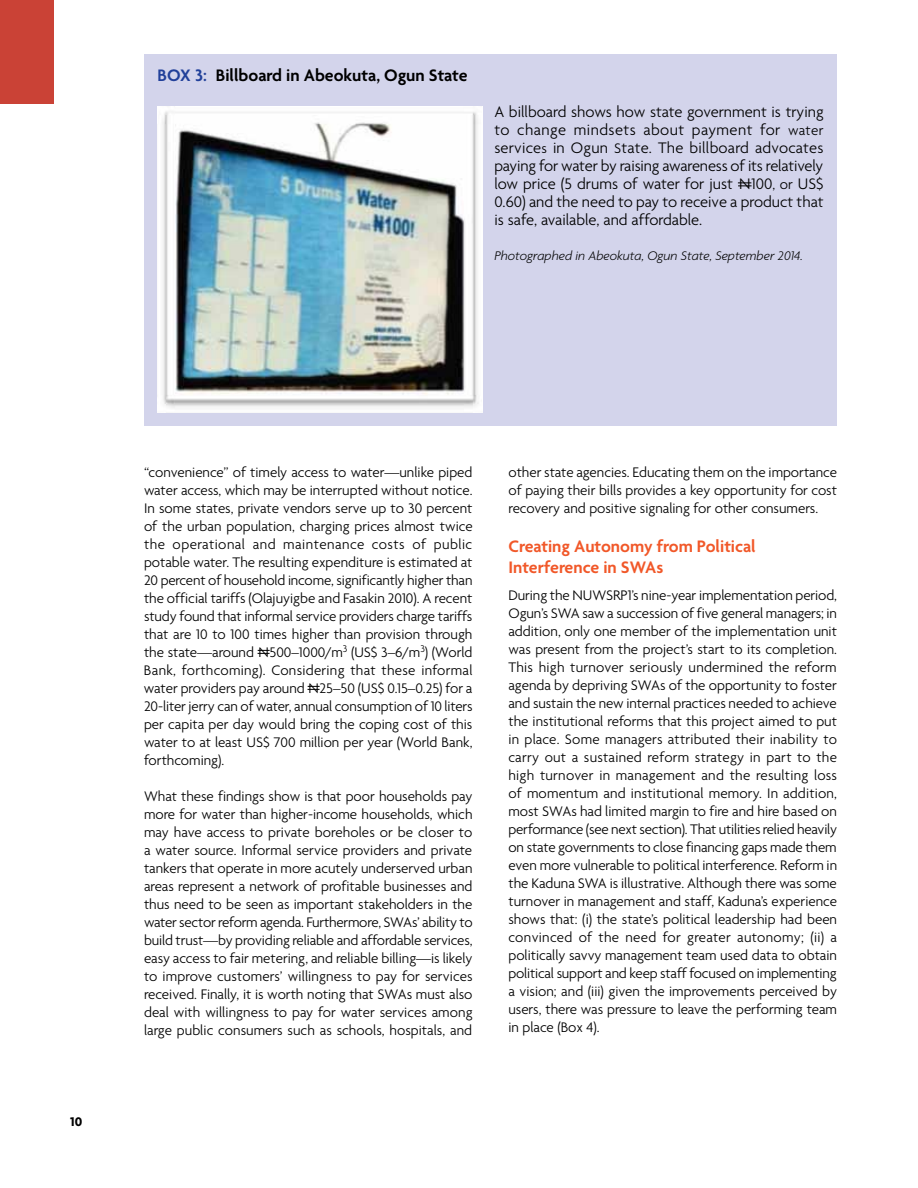
<style>
.page{position:relative;width:918px;height:1188px;background:#fff}
.page>*{position:absolute;margin:0;border:0;box-sizing:border-box;transform-origin:0 0}
.t1{font:600 18px/21px "Agenda";color:#f15829}
.t2{font:600 18px "Agenda";color:#000}
.t3{font:300 16.5px/18px "Agenda";color:#000;text-align:justify}
.t4{font:300 15px/18px "Agenda";color:#000;text-align:justify}
.t5{font:italic 300 13.5px "Agenda";color:#000}
.t6{font:700 13.5px "Agenda";color:#000}
.s1{color:#21409a}
.s2{font-size:15px}
</style>
<div class="page">
<div style="left:0;top:0;width:54px;height:104px;background:#ca4236"></div>
<svg style="left:258px;top:650px;width:12px;height:4px"></svg>
<svg style="left:308px;top:686px;width:12px;height:4px"></svg>
<div style="left:144px;top:54px;width:693px;height:372px;background:#d3d4eb"></div>
<img style="left:158px;top:107px;width:324px;height:306px">
<svg style="left:738px;top:183px;width:14px;height:4px"></svg>
<p class="t2" style="left:158px;top:64px;width:312px"><span class="s1">Box 3:</span> Billboard in Abeokuta, Ogun State</p>
<p class="t3" style="left:494px;top:103px;width:331px">A billboard shows how state government is trying to change mindsets about payment for <span class="s2">water </span>service<span class="s2">s</span> in Ogun <span class="s2">S</span>tate. The billboard advocates paying for water by raising awareness of its relatively low price (5 drums of water for just N100<span class="s2">, or</span> US$ 0.60) and the need to pay to receive a product that is safe, available, and affordable.</p>
<p class="t5" style="left:494px;top:248px;width:310px">Photographed in Abeokuta, Ogun State, September 2014.</p>
<p class="t6" style="left:70px;top:1114px;width:14px">10</p>
<p class="t4" style="left:144px;top:463px;width:330px">“convenience” of timely access to water—unlike piped water access, which may be interrupted without notice.<br>In some states, private vendors serve up to 30 percent of the urban population, charging prices almost twice the operational and maintenance costs of public potable water. The resulting expenditure is estimated at 20 percent of household income, significantly higher than the official tariffs (Olajuyigbe and Fasakin 2010). A recent study found that informal service providers charge tariffs that are 10 to 100 times higher than provision through the state—around N500–1000/m<sup>3</sup> (US$ 3–6/m<sup>3</sup>) (World Bank, forthcoming). Considering that these informal water providers pay around N25–50 (US$ 0.15–0.25) for a 20-liter jerry can of water, annual consumption of 10 liters per capita per day would bring the coping cost of this water to at least US$ 700 million per year (World Bank, forthcoming).</p>
<p class="t4" style="left:144px;top:787px;width:330px">What these findings show is that poor households pay more for water than higher-income households, which may have access to private boreholes or be closer to a water source. Informal service providers and private tankers that operate in more acutely underserved urban areas represent a network of profitable businesses and thus need to be seen as important stakeholders in the water sector reform agenda. Furthermore, SWAs’ ability to build trust—by providing reliable and affordable services, easy access to fair metering, and reliable billing—is likely to improve customers’ willingness to pay for services received. Finally, it is worth noting that SWAs must also deal with willingness to pay for water services among large public consumers such as schools, hospitals, and</p>
<p class="t4" style="left:509px;top:463px;width:330px">other state agencies. Educating them on the importance of paying their bills provides a key opportunity for cost recovery and positive signaling for other consumers.</p>
<p class="t1" style="left:508px;top:535px;width:249px">Creating Autonomy from Political<br>Interference in SWAs</p>
<p class="t4" style="left:508px;top:586px;width:330px">During the NUWSRP1’s nine-year implementation period, Ogun’s SWA saw a succession of five general managers; in addition, only one member of the implementation unit was present from the project’s start to its completion.<br>This high turnover seriously undermined the reform agenda by depriving SWAs of the opportunity to foster and sustain the new internal practices needed to achieve the institutional reforms that this project aimed to put in place. Some managers attributed their inability to carry out a sustained reform strategy in part to the high turnover in management and the resulting loss of momentum and institutional memory. In addition, most SWAs had limited margin to fire and hire based on performance (see next section). That utilities relied heavily on state governments to close financing gaps made them even more vulnerable to political interference. Reform in the Kaduna SWA is illustrative. Although there was some turnover in management and staff, Kaduna’s experience shows that: (i) the state’s political leadership had been convinced of the need for greater autonomy; (ii) a politically savvy management team used data to obtain political support and keep staff focused on implementing a vision; and (iii) given the improvements perceived by users, there was pressure to leave the performing team in place (Box 4).</p>
</div>
